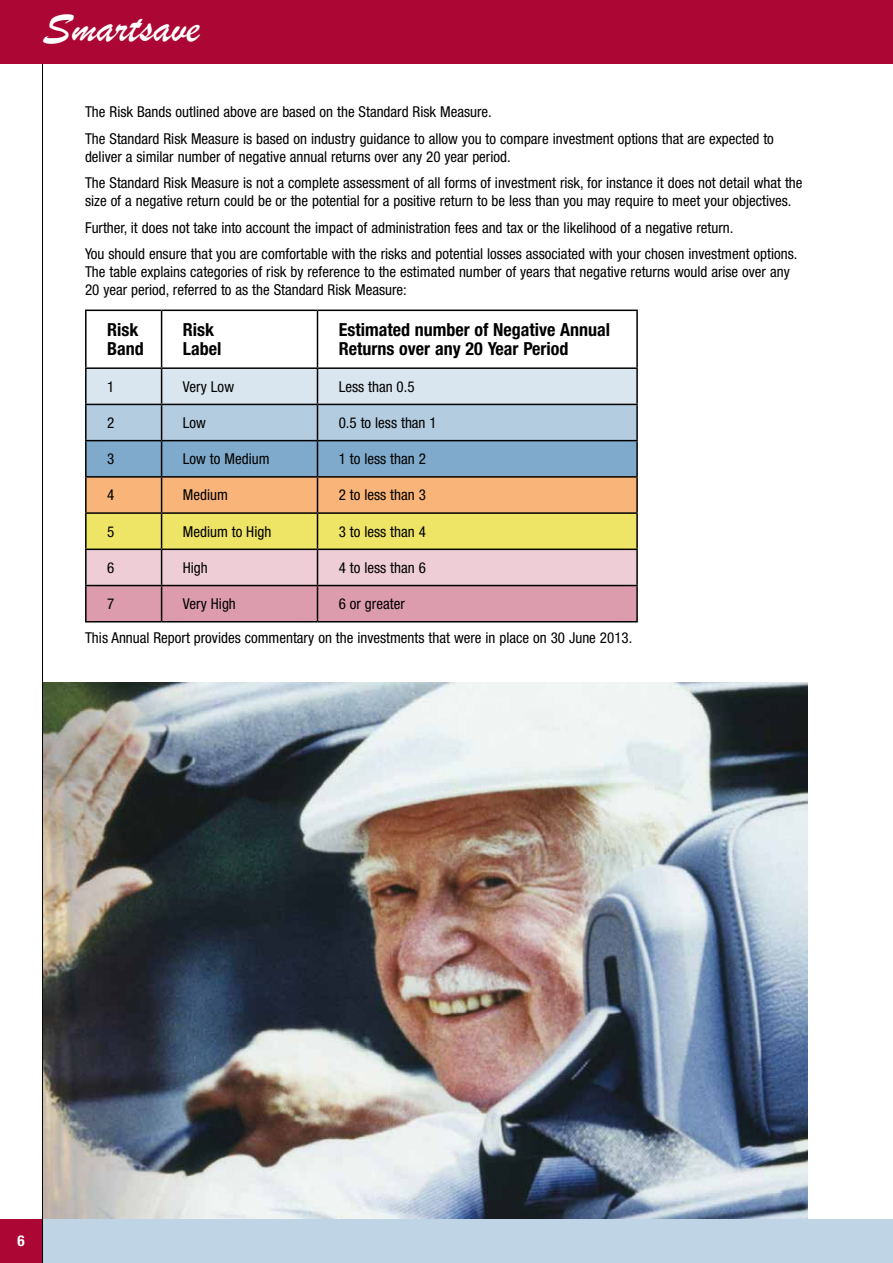
<style>
.page{position:relative;width:893px;height:1263px;background:#fff}
.page>*{position:absolute;margin:0;border:0;box-sizing:border-box;transform-origin:0 0}
.t1{font:45px "Brush Script";color:#fff}
.t2{font:700 condensed 18px/19.5px "Helvetica Neue LT Std";color:#000}
.t3{font:condensed 15px/26.5px "Helvetica Neue LT Std";color:#000}
.t4{font:700 condensed 15px "Helvetica Neue";color:#fff}
</style>
<div class="page">
<div style="left:43px;top:1219px;width:850px;height:44px;background:#bfd5e5"></div>
<div style="left:0;top:1219px;width:43px;height:44px;background:#ab0634"></div>
<hr style="left:42px;top:0;width:1px;height:1263px;background:#000">
<div style="left:0;top:0;width:893px;height:64px;background:#ab0634"></div>
<svg style="left:87px;top:369px;width:549px;height:252px;background:#cfc6b6"></svg>
<div style="left:317px;top:585px;width:320px;height:37px;background:#dd9bae"></div>
<hr style="left:85px;top:310px;width:77px;height:1px;background:#000">
<hr style="left:85px;top:311px;width:2px;height:56px;background:#000">
<hr style="left:162px;top:310px;width:155px;height:1px;background:#000">
<hr style="left:161px;top:311px;width:1px;height:56px;background:#000">
<hr style="left:317px;top:310px;width:321px;height:1px;background:#000">
<hr style="left:317px;top:311px;width:1px;height:56px;background:#000">
<hr style="left:636px;top:311px;width:2px;height:56px;background:#000">
<hr style="left:85px;top:367px;width:77px;height:2px;background:#000">
<hr style="left:85px;top:369px;width:2px;height:35px;background:#000">
<hr style="left:162px;top:367px;width:155px;height:2px;background:#000">
<hr style="left:161px;top:369px;width:1px;height:35px;background:#000">
<hr style="left:317px;top:367px;width:321px;height:2px;background:#000">
<hr style="left:317px;top:369px;width:1px;height:35px;background:#000">
<hr style="left:636px;top:369px;width:2px;height:35px;background:#000">
<hr style="left:85px;top:404px;width:77px;height:1px;background:#000">
<hr style="left:85px;top:405px;width:2px;height:35px;background:#000">
<hr style="left:162px;top:404px;width:155px;height:1px;background:#000">
<hr style="left:161px;top:405px;width:1px;height:35px;background:#000">
<hr style="left:317px;top:404px;width:321px;height:1px;background:#000">
<hr style="left:317px;top:405px;width:1px;height:35px;background:#000">
<hr style="left:636px;top:405px;width:2px;height:35px;background:#000">
<hr style="left:85px;top:440px;width:77px;height:1px;background:#000">
<hr style="left:85px;top:441px;width:2px;height:35px;background:#000">
<hr style="left:162px;top:440px;width:155px;height:1px;background:#000">
<hr style="left:161px;top:441px;width:1px;height:35px;background:#000">
<hr style="left:317px;top:440px;width:321px;height:1px;background:#000">
<hr style="left:317px;top:441px;width:1px;height:35px;background:#000">
<hr style="left:636px;top:441px;width:2px;height:35px;background:#000">
<hr style="left:85px;top:476px;width:77px;height:2px;background:#000">
<hr style="left:85px;top:478px;width:2px;height:34px;background:#000">
<hr style="left:162px;top:476px;width:155px;height:2px;background:#000">
<hr style="left:161px;top:478px;width:1px;height:34px;background:#000">
<hr style="left:317px;top:476px;width:321px;height:2px;background:#000">
<hr style="left:317px;top:478px;width:1px;height:34px;background:#000">
<hr style="left:636px;top:478px;width:2px;height:34px;background:#000">
<hr style="left:85px;top:512px;width:77px;height:2px;background:#000">
<hr style="left:85px;top:514px;width:2px;height:34px;background:#000">
<hr style="left:162px;top:512px;width:155px;height:2px;background:#000">
<hr style="left:161px;top:514px;width:1px;height:34px;background:#000">
<hr style="left:317px;top:512px;width:321px;height:2px;background:#000">
<hr style="left:317px;top:514px;width:1px;height:34px;background:#000">
<hr style="left:636px;top:514px;width:2px;height:34px;background:#000">
<hr style="left:85px;top:548px;width:77px;height:2px;background:#000">
<hr style="left:85px;top:550px;width:2px;height:35px;background:#000">
<hr style="left:162px;top:548px;width:155px;height:2px;background:#000">
<hr style="left:161px;top:550px;width:1px;height:35px;background:#000">
<hr style="left:317px;top:548px;width:321px;height:2px;background:#000">
<hr style="left:317px;top:550px;width:1px;height:35px;background:#000">
<hr style="left:636px;top:550px;width:2px;height:35px;background:#000">
<hr style="left:85px;top:585px;width:77px;height:1px;background:#000">
<hr style="left:85px;top:586px;width:2px;height:35px;background:#000">
<hr style="left:162px;top:585px;width:155px;height:1px;background:#000">
<hr style="left:161px;top:586px;width:1px;height:35px;background:#000">
<hr style="left:317px;top:585px;width:321px;height:1px;background:#000">
<hr style="left:317px;top:586px;width:1px;height:35px;background:#000">
<hr style="left:636px;top:586px;width:2px;height:35px;background:#000">
<hr style="left:85px;top:621px;width:77px;height:1px;background:#000">
<hr style="left:162px;top:621px;width:155px;height:1px;background:#000">
<hr style="left:317px;top:621px;width:321px;height:1px;background:#000">
<img style="left:44px;top:683px;width:764px;height:536px">
<h1 class="t1" style="left:43px;top:0;width:158px">Smartsave</h1>
<p class="t3" style="left:85px;top:98px;width:690px">The Risk Bands outlined above are based on the Standard Risk Measure.<br>The Standard Risk Measure is based on industry guidance to allow you to compare investment options that are expected to</p>
<p class="t3" style="left:85px;top:143px;width:719px">deliver a similar number of negative annual returns over any 20 year period.<br>The Standard Risk Measure is not a complete assessment of all forms of investment risk, for instance it does not detail what the</p>
<p class="t3" style="left:85px;top:187px;width:714px">size of a negative return could be or the potential for a positive return to be less than you may require to meet your objectives.<br>Further, it does not take into account the impact of administration fees and tax or the likelihood of a negative return.<br>You should ensure that you are comfortable with the risks and potential losses associated with your chosen investment options.</p>
<p class="t3" style="left:85px;top:263px;width:706px;line-height:18px">The table explains categories of risk by reference to the estimated number of years that negative returns would arise over any<br>20 year period, referred to as the Standard Risk Measure:</p>
<p class="t2" style="left:107px;top:320px;width:38px">Risk<br>Band</p>
<p class="t2" style="left:183px;top:320px;width:40px">Risk<br>Label</p>
<p class="t2" style="left:339px;top:320px;width:273px">Estimated number of Negative Annual<br>Returns over any 20 Year Period</p>
<p class="t3" style="left:107px;top:373px;width:9px">1</p>
<p class="t3" style="left:183px;top:373px;width:53px">Very Low</p>
<p class="t3" style="left:339px;top:373px;width:77px">Less than 0.5</p>
<p class="t3" style="left:107px;top:409px;width:9px">2</p>
<p class="t3" style="left:183px;top:409px;width:25px">Low</p>
<p class="t3" style="left:339px;top:409px;width:99px">0.5 to less than 1</p>
<p class="t3" style="left:107px;top:445px;width:9px">3</p>
<p class="t3" style="left:183px;top:445px;width:88px">Low to Medium</p>
<p class="t3" style="left:339px;top:445px;width:89px">1 to less than 2</p>
<p class="t3" style="left:107px;top:482px;width:9px">4</p>
<p class="t3" style="left:183px;top:482px;width:46px">Medium</p>
<p class="t3" style="left:339px;top:482px;width:89px">2 to less than 3</p>
<p class="t3" style="left:107px;top:518px;width:9px">5</p>
<p class="t3" style="left:183px;top:518px;width:90px">Medium to High</p>
<p class="t3" style="left:339px;top:518px;width:89px">3 to less than 4</p>
<p class="t3" style="left:107px;top:554px;width:9px">6</p>
<p class="t3" style="left:183px;top:554px;width:27px">High</p>
<p class="t3" style="left:339px;top:554px;width:89px">4 to less than 6</p>
<p class="t3" style="left:107px;top:590px;width:9px">7</p>
<p class="t3" style="left:183px;top:590px;width:55px">Very High</p>
<p class="t3" style="left:339px;top:590px;width:68px">6 or greater</p>
<p class="t3" style="left:85px;top:624px;width:549px">This Annual Report provides commentary on the investments that were in place on 30 June 2013.</p>
<p class="t4" style="left:17px;top:1232px;width:9px">6</p>
</div>
